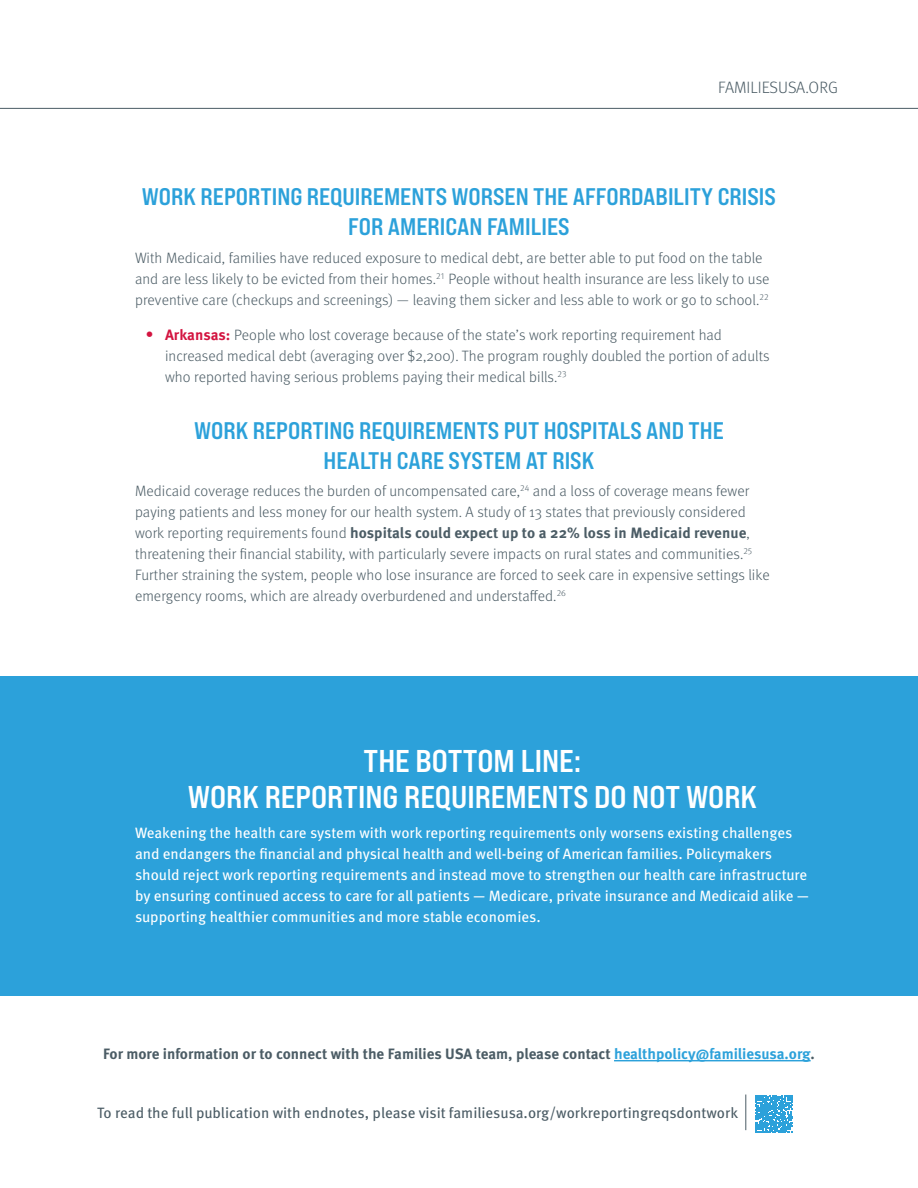
<style>
.page{position:relative;width:918px;height:1188px;background:#fff}
.page>*{position:absolute;margin:0;border:0;box-sizing:border-box;transform-origin:0 0}
.t1{font:31.5px/36px "Bebas Neue Pro Exp Bd";color:#fff;text-align:center}
.H1-B{font:24px/30px "Bebas Neue Pro Exp Bd";color:#2ca1da;text-align:center}
.t2{font:300 16.5px "Meta OT";color:#4b5c65}
.t3{font:300 15px/21px "Meta OT";letter-spacing:.005em;color:#4b5c65}
.t4{font:15px/21px "Meta OT";color:#fff}
.t5{font:700 15px "Meta OT";color:#4b5c65}
.t6{font:15px "Meta OT";color:#4b5c65}
.s1{font-size:19.5px;color:#d31440}
.s2{font-weight:700;color:#d31440}
.s3{font-weight:700}
.s4{color:#2ca1da}
</style>
<div class="page">
<hr style="left:0;top:108px;width:918px;height:1px;background:#4b5c65">
<div style="left:0;top:676px;width:918px;height:320px;background:#2ca1da"></div>
<hr style="left:614px;top:1060px;width:197px;height:1px;background:#2ca1da">
<hr style="left:745px;top:1095px;width:1px;height:35px;background:#4b5c65">
<svg style="left:756px;top:1095px;width:37px;height:37px"></svg>
<p class="t2" style="left:718px;top:78px;width:122px">FAMILIESUSA.ORG</p>
<p class="H1-B" style="left:142px;top:182px;width:636px">WORK REPORTING REQUIREMENTS WORSEN THE AFFORDABILITY CRISIS<br>FOR AMERICAN FAMILIES</p>
<p class="t3" style="left:135px;top:248px;width:636px">With Medicaid, families have reduced exposure to medical debt, are better able to put food on the table and are less likely to be evicted from their homes.<sup>21</sup> People without health insurance are less likely to use preventive care (checkups and screenings) — leaving them sicker and less able to work or go to school.<sup>22</sup></p>
<p class="t3" style="left:165px;top:324px;width:606px;text-indent:-20px"><span class="s1">•</span> <span class="s2">Arkansas:</span> People who lost coverage because of the state’s work reporting requirement had increased medical debt (averaging over $2,200). The program roughly doubled the portion of adults who reported having serious problems paying their medical bills.<sup>23</sup></p>
<p class="H1-B" style="left:194px;top:415px;width:531px">WORK REPORTING REQUIREMENTS PUT HOSPITALS AND THE<br>HEALTH CARE SYSTEM AT RISK</p>
<p class="t3" style="left:135px;top:481px;width:636px">Medicaid coverage reduces the burden of uncompensated care,<sup>24</sup> and a loss of coverage means fewer paying patients and less money for our health system. A study of 13 states that previously considered work reporting requirements found <span class="s3">hospitals could expect up to a 22% loss in Medicaid revenue</span>, threatening their financial stability, with particularly severe impacts on rural states and communities.<sup>25<br></sup>Further straining the system, people who lose insurance are forced to seek care in expensive settings like emergency rooms, which are already overburdened and understaffed.<sup>26</sup></p>
<h1 class="t1" style="left:188px;top:743px;width:571px">THE BOTTOM LINE:<br>WORK REPORTING REQUIREMENTS DO NOT WORK</h1>
<p class="t4" style="left:135px;top:822px;width:676px">Weakening the health care system with work reporting requirements only worsens existing challenges and endangers the financial and physical health and well-being of American families. Policymakers should reject work reporting requirements and instead move to strengthen our health care infrastructure by ensuring continued access to care for all patients — Medicare, private insurance and Medicaid alike — supporting healthier communities and more stable economies.</p>
<p class="t5" style="left:103px;top:1044px;width:713px">For more information or to connect with the Families USA team, please contact <span class="s4">healthpolicy@familiesusa.org</span>.</p>
<p class="t6" style="left:97px;top:1103px;width:642px">To read the full publication with endnotes, please visit familiesusa.org/workreportingreqsdontwork</p>
</div>
